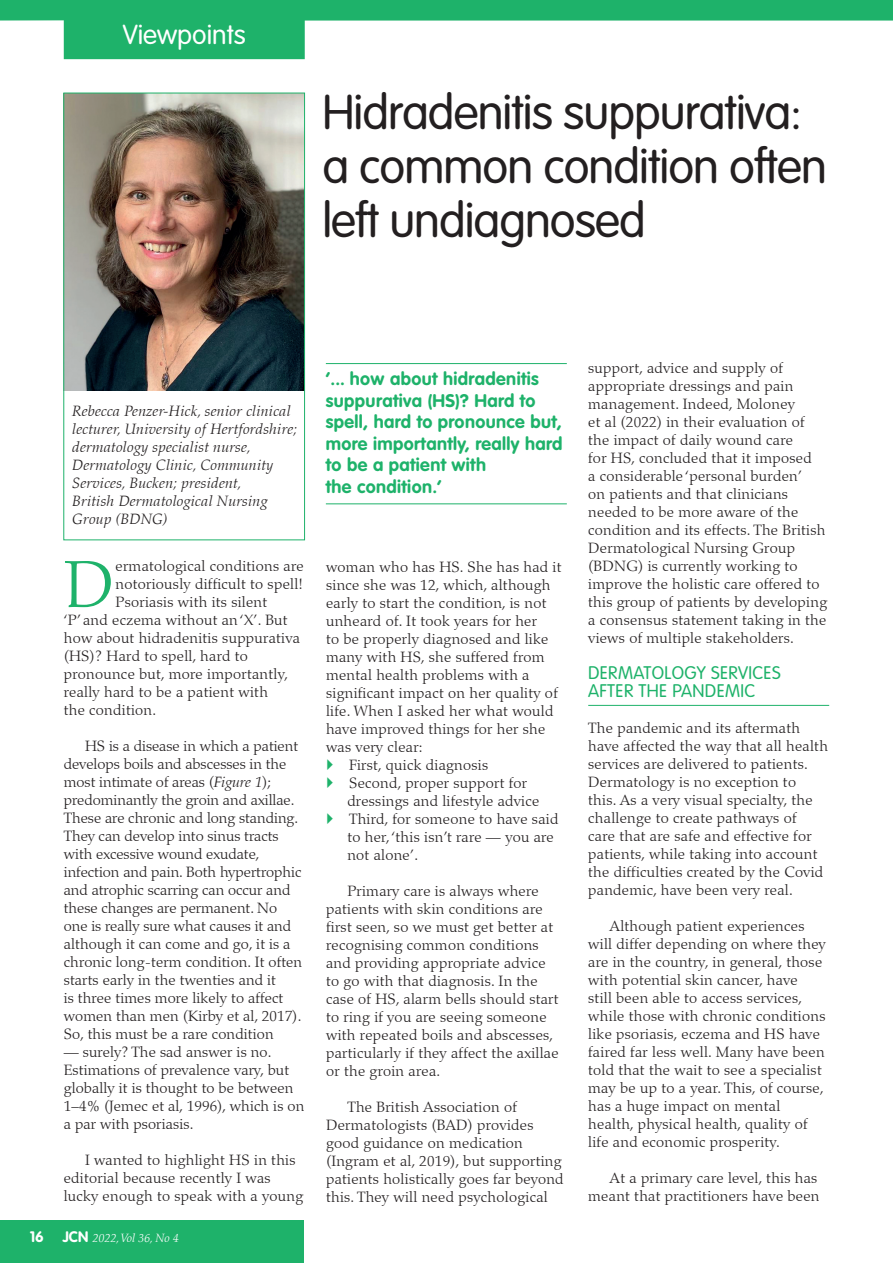
<style>
.page{position:relative;width:893px;height:1263px;background:#fff}
.page>*{position:absolute;margin:0;border:0;box-sizing:border-box;transform-origin:0 0}
.t1{font:300 66.45px "Palatino";color:#1eb26a}
.t2{font:300 48px/54px "VAG Rounded";letter-spacing:-.02em;color:#231f20}
.t3{font:300 27px "VAG Rounded";color:#fff}
.t4{font:700 18px/21.6px "VAG Rounded";letter-spacing:.02em;color:#1eb26a}
.t5{font:300 18px/18px "VAG Rounded";letter-spacing:.02em;color:#1eb26a}
.t6{font:300 15px/18px "Palatino";letter-spacing:.02em;color:#231f20}
.t7{font:300 15px/18px "Palatino";color:#231f20}
.t8{font:italic 300 15px/18px "Palatino";letter-spacing:.02em;color:#231f20}
.t9{font:700 15px "VAG Rounded";color:#fff}
.t10{font:italic 300 12px "Palatino";color:#fff}
.s1{font-style:italic}
.s2{font-family:"VAG Rounded";font-weight:700;font-style:normal;font-size:15px}
</style>
<div class="page">
<div style="left:0;top:1220px;width:303px;height:43px;background:#1eb26a"></div>
<hr style="left:588px;top:705px;width:241px;height:1px;background:#1eb26a">
<svg style="left:0;top:0;width:893px;height:59px;fill:#1eb26a"></svg>
<img style="left:66px;top:95px;width:237px;height:296px">
<div style="left:64px;top:93px;width:241px;height:447px;border:1px solid #1eb26a"></div>
<hr style="left:326px;top:363px;width:241px;height:1px;background:#1eb26a">
<hr style="left:326px;top:504px;width:241px;height:1px;background:#1eb26a">
<h3 class="t3" style="left:123px;top:20px;width:125px">Viewpoints</h3>
<h2 class="t2" style="left:322px;top:86px;width:506px">Hidradenitis suppurativa: a common condition often left undiagnosed</h2>
<p class="t8" style="left:72px;top:402px;width:227px">Rebecca Penzer-Hick, senior clinical lecturer, University of Hertfordshire; dermatology specialist nurse,<br>Dermatology Clinic, Community<br>Services, Bucken; president,<br>British Dermatological Nursing<br>Group (BDNG)</p>
<h1 class="t1" style="left:64px;top:546px;width:52px">D</h1>
<p class="t6" style="left:116px;top:557px;width:190px">ermatological conditions are</p>
<p class="t6" style="left:116px;top:575px;width:189px">notoriously difficult to spell!</p>
<p class="t6" style="left:116px;top:593px;width:153px">Psoriasis with its silent</p>
<p class="t6" style="left:64px;top:611px;width:225px">‘P’ and eczema without an ‘X’. But</p>
<p class="t6" style="left:64px;top:629px;width:238px">how about hidradenitis suppurativa</p>
<p class="t6" style="left:64px;top:647px;width:186px">(HS)? Hard to spell, hard to</p>
<p class="t6" style="left:64px;top:665px;width:226px">pronounce but, more importantly,</p>
<p class="t6" style="left:64px;top:683px;width:206px">really hard to be a patient with</p>
<p class="t6" style="left:64px;top:701px;width:94px">the condition.</p>
<p class="t7" style="left:64px;top:737px;width:240px;text-indent:21px">HS is a disease in which a patient develops boils and abscesses in the most intimate of areas (<span class="s1">Figure 1</span>); predominantly the groin and axillae.<br>These are chronic and long standing.<br>They can develop into sinus tracts with excessive wound exudate, infection and pain. Both hypertrophic and atrophic scarring can occur and these changes are permanent. No one is really sure what causes it and although it can come and go, it is a chronic long-term condition. It often starts early in the twenties and it<br>is three times more likely to affect women than men (Kirby et al, 2017).<br>So, this must be a rare condition</p>
<p class="t6" style="left:64px;top:1043px;width:242px">— surely? The sad answer is no.<br>Estimations of prevalence vary, but globally it is thought to be between<br>1–4% (Jemec et al, 1996), which is on a par with psoriasis.</p>
<p class="t6" style="left:64px;top:1151px;width:241px;text-indent:21px">I wanted to highlight HS in this editorial because recently I was lucky enough to speak with a young</p>
<p class="t9" style="left:30px;top:1227px;width:16px">16</p>
<p class="t10" style="left:63px;top:1231px;width:118px"><span class="s2">JCN</span> 2022, Vol 36, No 4</p>
<p class="t4" style="left:326px;top:369px;width:238px">‘... how about hidradenitis suppurativa (HS)? Hard to spell, hard to pronounce but, more importantly, really hard to be a patient with<br>the condition.’</p>
<p class="t6" style="left:326px;top:558px;width:237px">woman who has HS. She has had it</p>
<p class="t6" style="left:326px;top:576px;width:226px">since she was 12, which, although</p>
<p class="t6" style="left:326px;top:594px;width:222px">early to start the condition, is not</p>
<p class="t6" style="left:326px;top:612px;width:213px">unheard of. It took years for her</p>
<p class="t6" style="left:326px;top:630px;width:224px">to be properly diagnosed and like</p>
<p class="t6" style="left:326px;top:648px;width:220px">many with HS, she suffered from</p>
<p class="t6" style="left:326px;top:666px;width:205px">mental health problems with a</p>
<p class="t6" style="left:326px;top:684px;width:233px">significant impact on her quality of</p>
<p class="t6" style="left:326px;top:702px;width:229px">life. When I asked her what would</p>
<p class="t6" style="left:326px;top:720px;width:221px">have improved things for her she</p>
<p class="t6" style="left:326px;top:738px;width:98px">was very clear:</p>
<p class="t6" style="left:349px;top:756px;width:141px">First, quick diagnosis</p>
<p class="t6" style="left:349px;top:774px;width:180px">Second, proper support for</p>
<p class="t6" style="left:347px;top:792px;width:194px">dressings and lifestyle advice</p>
<p class="t6" style="left:349px;top:810px;width:211px">Third, for someone to have said</p>
<p class="t6" style="left:347px;top:828px;width:208px">to her, ‘this isn’t rare — you are</p>
<p class="t6" style="left:347px;top:846px;width:72px">not alone’.</p>
<p class="t6" style="left:326px;top:882px;width:234px;text-indent:21px">Primary care is always where patients with skin conditions are first seen, so we must get better at recognising common conditions and providing appropriate advice to go with that diagnosis. In the case of HS, alarm bells should start to ring if you are seeing someone with repeated boils and abscesses, particularly if they affect the axillae or the groin area.</p>
<p class="t6" style="left:326px;top:1098px;width:239px;text-indent:21px">The British Association of Dermatologists (BAD) provides good guidance on medication (Ingram et al, 2019), but supporting patients holistically goes far beyond this. They will need psychological</p>
<p class="t6" style="left:588px;top:359px;width:240px">support, advice and supply of appropriate dressings and pain management. Indeed, Moloney<br>et al (2022) in their evaluation of the impact of daily wound care<br>for HS, concluded that it imposed<br>a considerable ‘personal burden’<br>on patients and that clinicians needed to be more aware of the condition and its effects. The British<br>Dermatological Nursing Group (BDNG) is currently working to improve the holistic care offered to this group of patients by developing a consensus statement taking in the views of multiple stakeholders.</p>
<p class="t5" style="left:588px;top:664px;width:194px">DERMATOLOGY SERVICES<br>AFTER THE PANDEMIC</p>
<p class="t6" style="left:588px;top:719px;width:241px">The pandemic and its aftermath have affected the way that all health services are delivered to patients.<br>Dermatology is no exception to this. As a very visual specialty, the challenge to create pathways of<br>care that are safe and effective for patients, while taking into account the difficulties created by the Covid pandemic, have been very real.</p>
<p class="t6" style="left:588px;top:917px;width:239px;text-indent:21px">Although patient experiences will differ depending on where they are in the country, in general, those with potential skin cancer, have<br>still been able to access services, while those with chronic conditions like psoriasis, eczema and HS have faired far less well. Many have been told that the wait to see a specialist may be up to a year. This, of course, has a huge impact on mental health, physical health, quality of life and economic prosperity.</p>
<p class="t6" style="left:588px;top:1169px;width:233px;text-align:right">At a primary care level, this has meant that practitioners have been</p>
</div>
